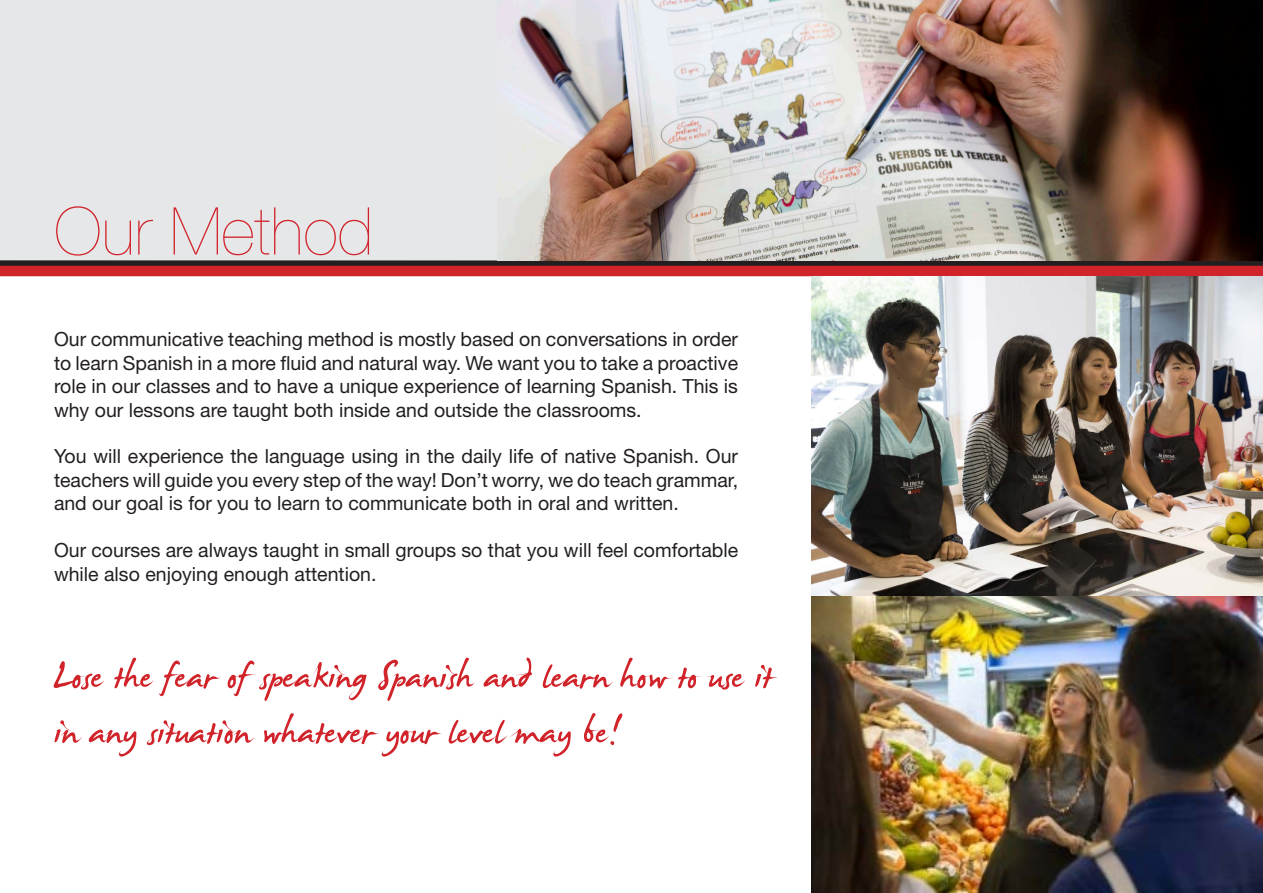
<style>
.page{position:relative;width:1263px;height:893px;background:#fff}
.page>*{position:absolute;margin:0;border:0;box-sizing:border-box;transform-origin:0 0}
.t1{font:200 66px "Helvetica Neue";color:#d1232a}
.t2{font:58.5px/55.5px "James Fajardo";color:#d1232a}
.t3{font:19.5px/23.4px "Helvetica Neue";color:#231f20;text-align:justify}
</style>
<div class="page">
<img style="left:812px;top:595px;width:451px;height:298px">
<div style="left:0;top:0;width:1263px;height:260px;background:#e6e7e9"></div>
<svg style="left:0;top:260px;width:1263px;height:6px;fill:#231f20"></svg>
<div style="left:0;top:266px;width:1263px;height:10px;background:#d1232a"></div>
<img style="left:498px;top:0;width:765px;height:260px">
<img style="left:812px;top:276px;width:451px;height:319px">
<p class="t1" style="left:54px;top:180px;width:321px">Our Method</p>
<p class="t3" style="left:54px;top:329px;width:686px">Our communicative teaching method is mostly based on conversations in order to learn Spanish in a more fluid and natural way. We want you to take a proactive role in our classes and to have a unique experience of learning Spanish. This is why our lessons are taught both inside and outside the classrooms.</p>
<p class="t3" style="left:54px;top:446px;width:686px">You will experience the language using in the daily life of native Spanish. Our teachers will guide you every step of the way! Don’t worry, we do teach grammar, and our goal is for you to learn to communicate both in oral and written.</p>
<p class="t3" style="left:54px;top:540px;width:686px">Our courses are always taught in small groups so that you will feel comfortable while also enjoying enough attention.</p>
<p class="t2" style="left:54px;top:653px;width:720px">Lose the fear of speaking Spanish and learn how to use it in any situation whatever your level may be!</p>
</div>
